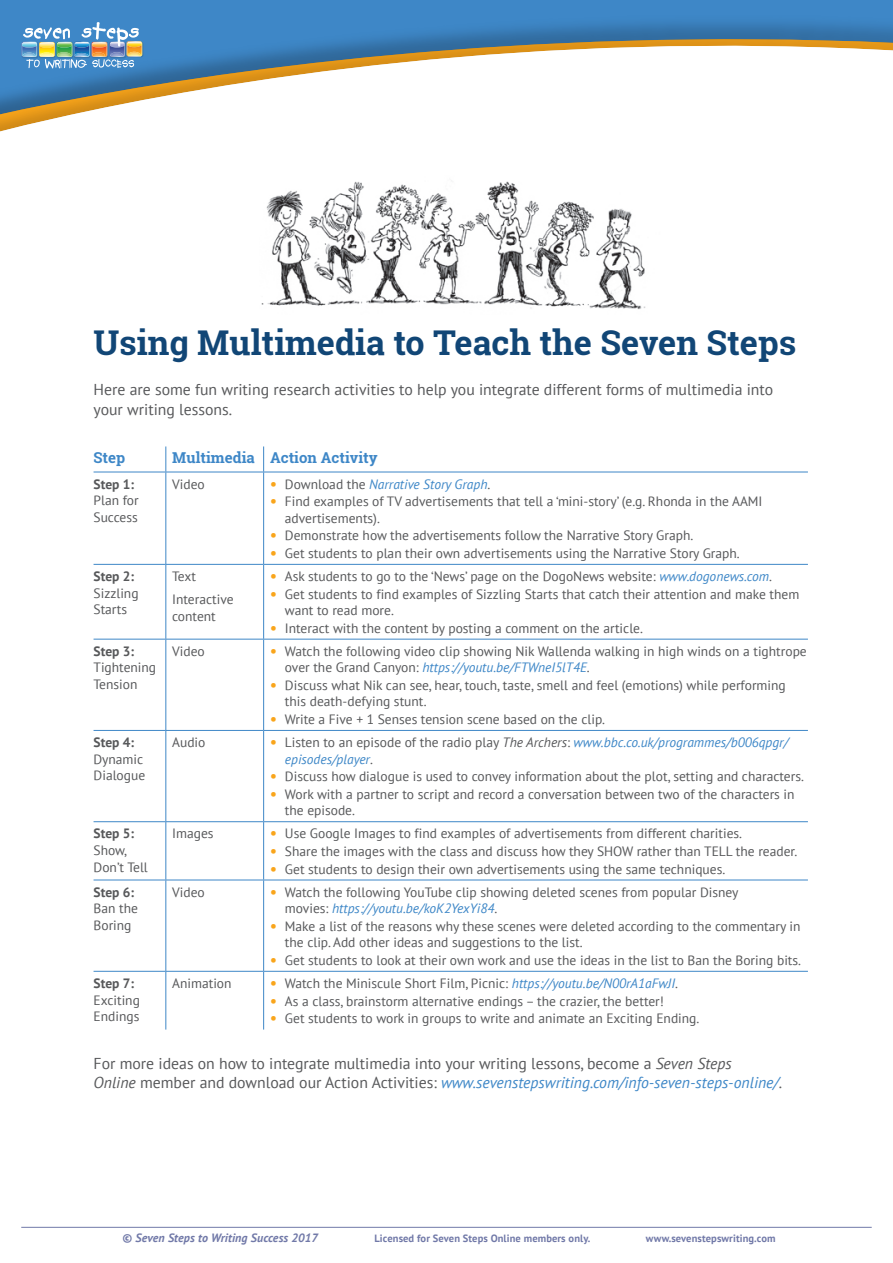
<style>
.page{position:relative;width:893px;height:1263px;background:#fff}
.page>*{position:absolute;margin:0;border:0;box-sizing:border-box;transform-origin:0 0}
.List_Heading__Title{font:700 34.2px "Roboto Slab";color:#114676}
.List_Body{font:15.75px/19.5px "PT Sans";color:#57585a}
.List_Table_Head{font:700 15px "Roboto Slab";color:#3e87c7}
.List_Table_Bullets{font:13.5px/16.5px "PT Sans";color:#57585a}
.List_Table_Body{font:13.5px/16.5px "PT Sans";color:#57585a}
.List_Table_Bullets-2{font:italic 13.5px/16.5px "PT Sans";color:#3e87c7}
.List_Table_Body-2{font:700 13.5px "PT Sans";color:#57585a}
.t1{font:italic 700 12px "PT Sans";letter-spacing:.01em;color:#7179a8}
.t2{font:700 10.5px "PT Sans";letter-spacing:.01em;color:#7179a8}
.s1{font-weight:700;font-style:normal;font-size:15px;color:#f9a51b}
.s2{font-style:normal;color:#57585a}
.s3{font-weight:700;font-size:15px;color:#f9a51b}
.s4{font-style:italic;color:#3e87c7}
.s5{color:#57585a}
.s6{font-style:italic}
</style>
<div class="page">
<img style="left:261px;top:180px;width:385px;height:130px">
<hr style="left:21px;top:1227px;width:851px;height:1px;background:#7179a8">
<div style="left:0;top:0;width:893px;height:133px;background:#231f20;opacity:.58"></div>
<img style="left:22px;top:22px;width:120px;height:46px">
<hr style="left:94px;top:564px;width:72px;height:1px;background:#3e87c7">
<hr style="left:94px;top:639px;width:72px;height:1px;background:#3e87c7">
<hr style="left:264px;top:639px;width:544px;height:1px;background:#3e87c7">
<hr style="left:94px;top:730px;width:72px;height:1px;background:#3e87c7">
<hr style="left:264px;top:730px;width:544px;height:1px;background:#3e87c7">
<hr style="left:94px;top:821px;width:72px;height:1px;background:#3e87c7">
<hr style="left:264px;top:821px;width:544px;height:1px;background:#3e87c7">
<hr style="left:94px;top:880px;width:72px;height:1px;background:#3e87c7">
<hr style="left:264px;top:880px;width:544px;height:1px;background:#3e87c7">
<hr style="left:166px;top:564px;width:98px;height:1px;background:#3e87c7">
<hr style="left:166px;top:730px;width:98px;height:1px;background:#3e87c7">
<hr style="left:166px;top:821px;width:98px;height:1px;background:#3e87c7">
<hr style="left:166px;top:880px;width:98px;height:1px;background:#3e87c7">
<hr style="left:264px;top:564px;width:544px;height:1px;background:#3e87c7">
<hr style="left:263px;top:639px;width:1px;height:91px;background:#3e87c7">
<hr style="left:263px;top:731px;width:1px;height:90px;background:#3e87c7">
<hr style="left:263px;top:822px;width:1px;height:58px;background:#3e87c7">
<hr style="left:263px;top:880px;width:1px;height:91px;background:#3e87c7">
<hr style="left:165px;top:639px;width:1px;height:91px;background:#3e87c7">
<hr style="left:165px;top:731px;width:1px;height:90px;background:#3e87c7">
<hr style="left:165px;top:822px;width:1px;height:58px;background:#3e87c7">
<hr style="left:165px;top:880px;width:1px;height:91px;background:#3e87c7">
<hr style="left:264px;top:971px;width:544px;height:1px;background:#3e87c7">
<hr style="left:166px;top:971px;width:98px;height:1px;background:#3e87c7">
<hr style="left:263px;top:972px;width:1px;height:57px;background:#3e87c7">
<hr style="left:94px;top:971px;width:72px;height:1px;background:#3e87c7">
<hr style="left:165px;top:972px;width:1px;height:57px;background:#3e87c7">
<hr style="left:165px;top:472px;width:1px;height:92px;background:#3e87c7">
<hr style="left:263px;top:472px;width:1px;height:92px;background:#3e87c7">
<hr style="left:165px;top:565px;width:1px;height:74px;background:#3e87c7">
<hr style="left:263px;top:565px;width:1px;height:74px;background:#3e87c7">
<hr style="left:166px;top:639px;width:98px;height:1px;background:#3e87c7">
<hr style="left:264px;top:472px;width:544px;height:1px;background:#3e87c7">
<svg style="left:263px;top:446px;width:1px;height:26px"></svg>
<hr style="left:166px;top:472px;width:98px;height:1px;background:#3e87c7">
<svg style="left:165px;top:446px;width:1px;height:26px"></svg>
<hr style="left:94px;top:472px;width:72px;height:1px;background:#3e87c7">
<p class="List_Heading__Title" style="left:94px;top:319px;width:704px">Using Multimedia to Teach the Seven Steps</p>
<p class="List_Body" style="left:94px;top:380px;width:681px">Here are some fun writing research activities to help you integrate different forms of multimedia into your writing lessons.</p>
<p class="List_Table_Head" style="left:94px;top:447px;width:33px">Step</p>
<p class="List_Table_Head" style="left:172px;top:447px;width:84px">Multimedia</p>
<p class="List_Table_Head" style="left:270px;top:447px;width:109px">Action Activity</p>
<p class="List_Table_Body-2" style="left:94px;top:475px;width:42px">Step 1:</p>
<p class="List_Table_Body" style="left:94px;top:492px;width:47px">Plan for<br>Success</p>
<p class="List_Table_Body" style="left:172px;top:475px;width:34px">Video</p>
<p class="List_Table_Bullets-2" style="left:270px;top:475px;width:222px"><span class="s1">•</span> <span class="s2">Download the</span> Narrative Story Graph<span class="s2">.</span></p>
<p class="List_Table_Bullets" style="left:285px;top:493px;width:479px;text-indent:-15px"><span class="s3">•</span> Find examples of TV advertisements that tell a ‘mini-story’ (e.g. Rhonda in the AAMI advertisements).</p>
<p class="List_Table_Bullets" style="left:270px;top:527px;width:425px"><span class="s3">•</span> Demonstrate how the advertisements follow the Narrative Story Graph.</p>
<p class="List_Table_Bullets" style="left:270px;top:545px;width:471px"><span class="s3">•</span> Get students to plan their own advertisements using the Narrative Story Graph.</p>
<p class="List_Table_Body-2" style="left:94px;top:567px;width:42px">Step 2:</p>
<p class="List_Table_Body" style="left:94px;top:584px;width:47px">Sizzling<br>Starts</p>
<p class="List_Table_Body" style="left:172px;top:568px;width:25px">Text</p>
<p class="List_Table_Body" style="left:172px;top:591px;width:63px">Interactive content</p>
<p class="List_Table_Bullets" style="left:270px;top:568px;width:503px"><span class="s3">•</span> Ask students to go to the ‘News’ page on the DogoNews website: <span class="s4">www.dogonews.com</span>.</p>
<p class="List_Table_Bullets" style="left:285px;top:585px;width:516px;text-indent:-15px"><span class="s3">•</span> Get students to find examples of Sizzling Starts that catch their attention and make them want to read more.</p>
<p class="List_Table_Bullets" style="left:270px;top:619px;width:374px"><span class="s3">•</span> Interact with the content by posting a comment on the article.</p>
<p class="List_Table_Body-2" style="left:94px;top:642px;width:42px">Step 3:</p>
<p class="List_Table_Body" style="left:94px;top:659px;width:64px">Tightening<br>Tension</p>
<p class="List_Table_Body" style="left:172px;top:643px;width:34px">Video</p>
<p class="List_Table_Bullets" style="left:285px;top:643px;width:523px;text-indent:-15px"><span class="s3">•</span> Watch the following video clip showing Nik Wallenda walking in high winds on a tightrope over the Grand Canyon: <span class="s4">https://youtu.be/FTWneI5lT4E</span>.</p>
<p class="List_Table_Bullets" style="left:285px;top:677px;width:502px;text-indent:-15px"><span class="s3">•</span> Discuss what Nik can see, hear, touch, taste, smell and feel (emotions) while performing this death-defying stunt.</p>
<p class="List_Table_Bullets" style="left:270px;top:711px;width:337px"><span class="s3">•</span> Write a Five + 1 Senses tension scene based on the clip.</p>
<p class="List_Table_Body-2" style="left:94px;top:733px;width:42px">Step 4:</p>
<p class="List_Table_Body" style="left:94px;top:750px;width:53px">Dynamic<br>Dialogue</p>
<p class="List_Table_Body" style="left:172px;top:734px;width:35px">Audio</p>
<p class="List_Table_Bullets-2" style="left:285px;top:734px;width:505px;text-indent:-15px"><span class="s1">•</span> <span class="s2">Listen to an episode of the radio play</span> <span class="s5">The Archers</span><span class="s2">:</span> www.bbc.co.uk/programmes/b006qpgr/ episodes/player<span class="s2">.</span></p>
<p class="List_Table_Bullets" style="left:270px;top:768px;width:535px"><span class="s3">•</span> Discuss how dialogue is used to convey information about the plot, setting and characters.</p>
<p class="List_Table_Bullets" style="left:285px;top:785px;width:511px;text-indent:-15px"><span class="s3">•</span> Work with a partner to script and record a conversation between two of the characters in the episode.</p>
<p class="List_Table_Body-2" style="left:94px;top:825px;width:42px">Step 5:</p>
<p class="List_Table_Body" style="left:94px;top:842px;width:56px">Show,<br>Don’t Tell</p>
<p class="List_Table_Body" style="left:172px;top:825px;width:43px">Images</p>
<p class="List_Table_Bullets" style="left:270px;top:825px;width:474px"><span class="s3">•</span> Use Google Images to find examples of advertisements from different charities.</p>
<p class="List_Table_Bullets" style="left:270px;top:843px;width:529px"><span class="s3">•</span> Share the images with the class and discuss how they SHOW rather than TELL the reader.</p>
<p class="List_Table_Bullets" style="left:270px;top:860px;width:457px"><span class="s3">•</span> Get students to design their own advertisements using the same techniques.</p>
<p class="List_Table_Body-2" style="left:94px;top:883px;width:42px">Step 6:</p>
<p class="List_Table_Body" style="left:94px;top:900px;width:46px">Ban the<br>Boring</p>
<p class="List_Table_Body" style="left:172px;top:883px;width:34px">Video</p>
<p class="List_Table_Bullets" style="left:285px;top:883px;width:455px;text-indent:-15px"><span class="s3">•</span> Watch the following YouTube clip showing deleted scenes from popular Disney movies: <span class="s4">https://youtu.be/koK2YexYi84</span>.</p>
<p class="List_Table_Bullets" style="left:285px;top:917px;width:517px;text-indent:-15px"><span class="s3">•</span> Make a list of the reasons why these scenes were deleted according to the commentary in the clip. Add other ideas and suggestions to the list.</p>
<p class="List_Table_Bullets" style="left:270px;top:951px;width:533px"><span class="s3">•</span> Get students to look at their own work and use the ideas in the list to Ban the Boring bits.</p>
<p class="List_Table_Body" style="left:172px;top:975px;width:61px">Animation</p>
<p class="List_Table_Bullets" style="left:270px;top:975px;width:409px"><span class="s3">•</span> Watch the Miniscule Short Film, Picnic: <span class="s4">https://youtu.be/N00rA1aFwJI</span>.</p>
<p class="List_Table_Bullets" style="left:270px;top:992px;width:395px"><span class="s3">•</span> As a class, brainstorm alternative endings – the crazier, the better!</p>
<p class="List_Table_Bullets" style="left:270px;top:1010px;width:431px"><span class="s3">•</span> Get students to work in groups to write and animate an Exciting Ending.</p>
<p class="List_Body" style="left:94px;top:1053px;width:690px">For more ideas on how to integrate multimedia into your writing lessons, become a <span class="s6">Seven Steps<br>Online</span> member and download our Action Activities: <span class="s4">www.sevenstepswriting.com/info-seven-steps-online/</span>.</p>
<p class="List_Table_Body-2" style="left:94px;top:974px;width:42px">Step 7:</p>
<p class="List_Table_Body" style="left:94px;top:991px;width:48px">Exciting<br>Endings</p>
<p class="t1" style="left:122px;top:1229px;width:197px">© Seven Steps to Writing Success 2017</p>
<p class="t2" style="left:374px;top:1231px;width:217px">Licensed for Seven Steps Online members only.</p>
<p class="t2" style="left:646px;top:1231px;width:131px">www.sevenstepswriting.com</p>
</div>
